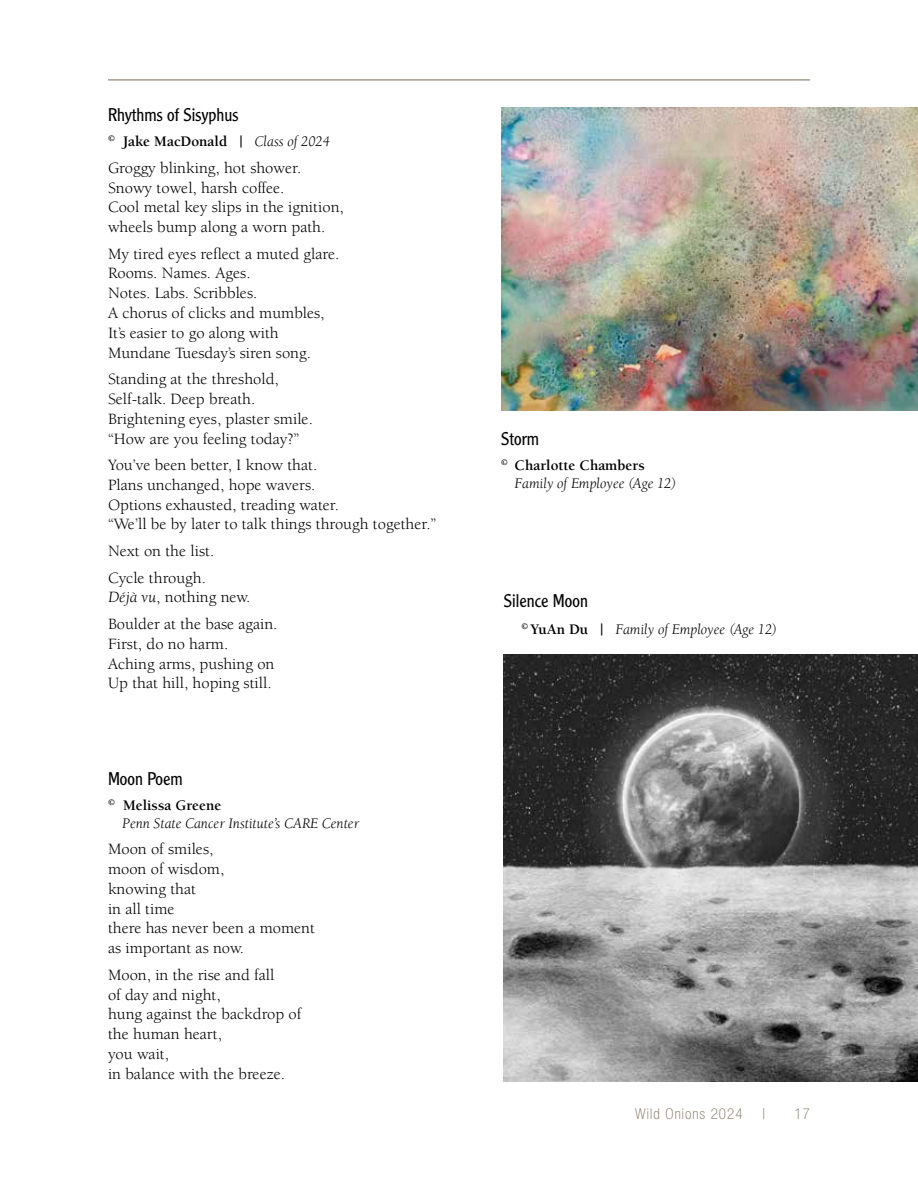
<style>
.page{position:relative;width:918px;height:1188px;background:#fff}
.page>*{position:absolute;margin:0;border:0;box-sizing:border-box;transform-origin:0 0}
.t1{font:300 18px "Clearface Gothic LT Std";color:#000}
.t2{font:16.2px/19.8px "Berkeley Std";color:#000}
.t3{font:italic 15px/18px "Berkeley Std";color:#000}
.t4{font:700 15px "Berkeley Std";color:#000}
.t5{font:100 condensed 15px "Helvetica Neue LT Std";letter-spacing:.07em;color:#7c6a55}
.s1{font-weight:400;font-style:italic}
.s2{font-style:italic}
.s3{font-weight:700;font-style:normal}
</style>
<div class="page">
<hr style="left:108px;top:80px;width:702px;height:1px;background:#7c6a55">
<img style="left:504px;top:654px;width:414px;height:428px">
<img style="left:501px;top:107px;width:417px;height:304px">
<p class="t1" style="left:108px;top:104px;width:132px">Rhythms of Sisyphus</p>
<p class="t4" style="left:108px;top:133px;width:223px"><sup>©</sup> Jake MacDonald | <span class="s1">Class of 2024</span></p>
<p class="t2" style="left:108px;top:158px;width:237px">Groggy blinking, hot shower.<br>Snowy towel, harsh coffee.<br>Cool metal key slips in the ignition, wheels bump along a worn path.</p>
<p class="t2" style="left:108px;top:244px;width:233px">My tired eyes reflect a muted glare.<br>Rooms. Names. Ages.<br>Notes. Labs. Scribbles.<br>A chorus of clicks and mumbles,<br>It’s easier to go along with<br>Mundane Tuesday’s siren song.</p>
<p class="t2" style="left:108px;top:369px;width:206px">Standing at the threshold,<br>Self-talk. Deep breath.<br>Brightening eyes, plaster smile. “How are you feeling today?”</p>
<p class="t2" style="left:108px;top:455px;width:330px">You’ve been better, I know that.<br>Plans unchanged, hope wavers.<br>Options exhausted, treading water.<br>“We’ll be by later to talk things through together.”</p>
<p class="t2" style="left:108px;top:538px;width:108px;line-height:26.5px">Next on the list.<br>Cycle through.</p>
<p class="t2" style="left:108px;top:584px;width:171px;line-height:26.5px"><span class="s2">Déjà vu</span>, nothing new.<br>Boulder at the base again.</p>
<p class="t2" style="left:108px;top:634px;width:168px">First, do no harm.<br>Aching arms, pushing on<br>Up that hill, hoping still.</p>
<p class="t1" style="left:108px;top:768px;width:76px">Moon Poem</p>
<p class="t3" style="left:122px;top:796px;width:238px;text-indent:-14px"><sup>©</sup> <span class="s3">Melissa Greene<br></span>Penn State Cancer Institute’s CARE Center</p>
<p class="t2" style="left:108px;top:840px;width:208px">Moon of smiles,<br>moon of wisdom,<br>knowing that<br>in all time<br>there has never been a moment as important as now.</p>
<p class="t2" style="left:108px;top:965px;width:195px">Moon, in the rise and fall<br>of day and night,<br>hung against the backdrop of the human heart,<br>you wait,<br>in balance with the breeze.</p>
<p class="t1" style="left:501px;top:428px;width:39px">Storm</p>
<p class="t3" style="left:515px;top:456px;width:163px;text-indent:-13px"><sup>©</sup> <span class="s3">Charlotte Chambers<br></span>Family of Employee (Age 12)</p>
<p class="t1" style="left:504px;top:590px;width:86px">Silence Moon</p>
<p class="t3" style="left:522px;top:620px;width:257px"><sup>©</sup> <span class="s3">YuAn Du |</span> Family of Employee (Age 12)</p>
<p class="t5" style="left:635px;top:1105px;width:109px">Wild Onions 2024</p>
<p class="t5" style="left:762px;top:1105px;width:5px">|</p>
<p class="t5" style="left:795px;top:1105px;width:17px">17</p>
</div>
